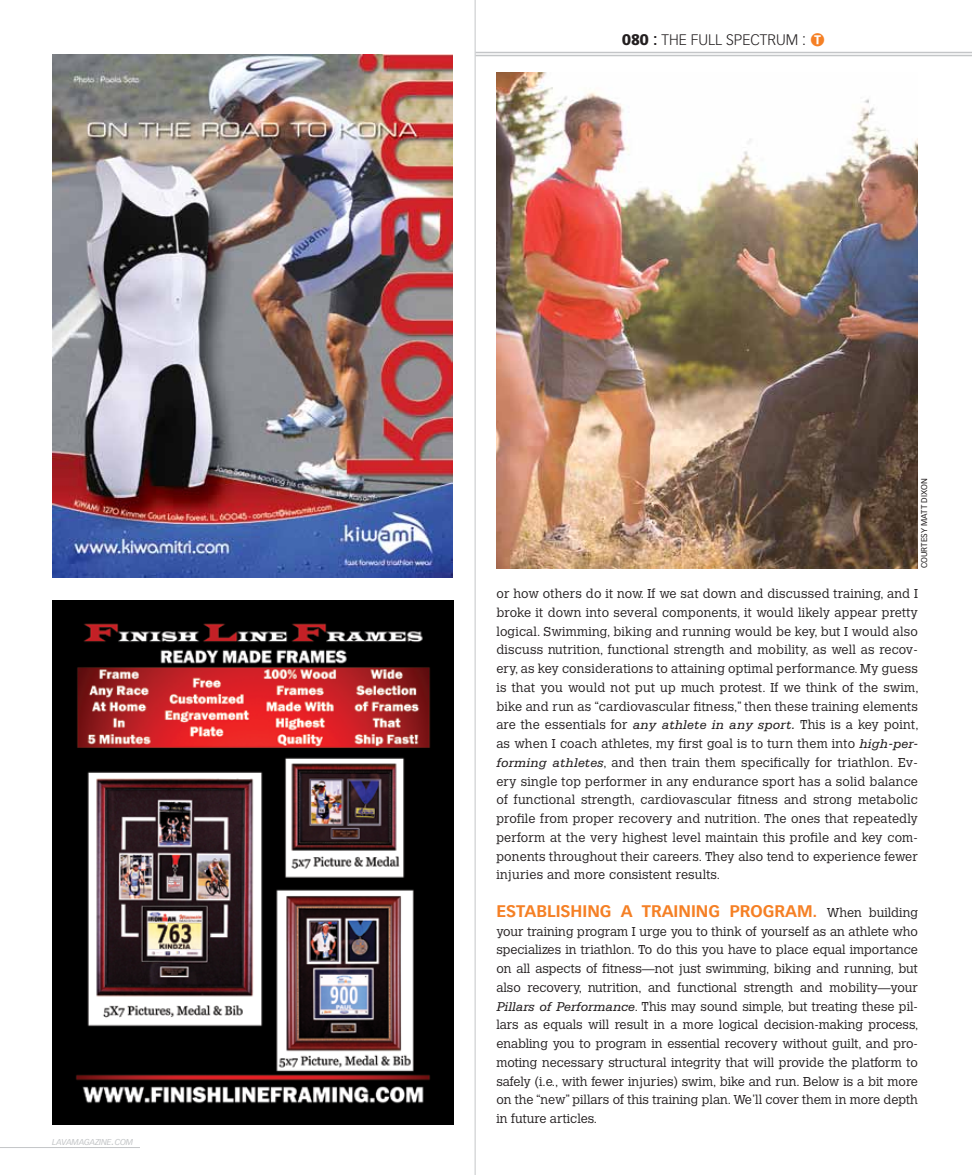
<style>
.page{position:relative;width:972px;height:1175px;background:#fff}
.page>*{position:absolute;margin:0;border:0;box-sizing:border-box;transform-origin:0 0}
.t1{font:700 16.5px "Vectora LH";color:#f58025}
.t2{font:300 15px "Vectora LH";color:#231f20}
.t3{font:300 12.75px/18.8px "Calvert";color:#231f20;text-align:justify}
.t4{font:italic 8.4px "Vectora LH";letter-spacing:-.015em;color:#c4c6c8}
.t5{font:8.25px "Vectora LH";color:#231f20}
.s1{font-size:12px}
.s2{font-weight:900}
.s3{font-weight:700}
.s4{font-family:"Bundesbahn Pi One";font-weight:400;color:#f58025}
.s5{font-family:"Serifa";font-weight:400;font-style:italic;font-size:13.5px}
.s6{font-family:"Calvert";font-weight:300;font-size:12.75px;color:#231f20}
</style>
<div class="page">
<hr style="left:475px;top:55px;width:497px;height:1px;background:#c4c6c8">
<hr style="left:475px;top:52px;width:497px;height:1px;background:#c4c6c8">
<hr style="left:0;top:1147px;width:140px;height:1px;background:#c4c6c8">
<hr style="left:475px;top:0;width:1px;height:1174px;background:#c4c6c8">
<img style="left:496px;top:72px;width:422px;height:496px">
<img style="left:53px;top:54px;width:399px;height:523px">
<img style="left:52px;top:600px;width:401px;height:524px">
<p class="t4" style="left:52px;top:1137px;width:82px">LAVAMAGAZINE<span class="s1">.</span>COM</p>
<p class="t2" style="left:622px;top:31px;width:205px"><span class="s2">080</span> <span class="s3">:</span> THE FULL SPECTRUM : <span class="s4">T</span></p>
<p class="t5" style="left:919px;top:568px;width:91px;rotate:-90deg">courtesy matt dixon</p>
<p class="t3" style="left:496px;top:584px;width:424px">or how others do it now. If we sat down and discussed training, and I broke it down into several components, it would likely appear pretty logical. Swimming, biking and running would be key, but I would also discuss nutrition, functional strength and mobility, as well as recov&shy;ery, as key considerations to attaining optimal performance. My guess is that you would not put up much protest. If we think of the swim, bike and run as “cardiovascular fitness,” then these training elements are the essentials for <span class="s5">any athlete in any sport.</span> This is a key point, as when I coach athletes, my first goal is to turn them into <span class="s5">high-per&shy;forming athletes</span>, and then train them specifically for triathlon. Ev&shy;ery single top performer in any endurance sport has a solid balance of functional strength, cardiovascular fitness and strong metabolic profile from proper recovery and nutrition. The ones that repeatedly perform at the very highest level maintain this profile and key com&shy;ponents throughout their careers. They also tend to experience fewer injuries and more consistent results.</p>
<p class="t1" style="left:496px;top:901px;width:423px">ESTABLISHING A TRAINING PROGRAM. <span class="s6">When building</span></p>
<p class="t3" style="left:496px;top:922px;width:424px">your training program I urge you to think of yourself as an athlete who specializes in triathlon. To do this you have to place equal importance on all aspects of fitness—not just swimming, biking and running, but also recovery, nutrition, and functional strength and mobility—your <span class="s5">Pillars of Performance</span>. This may sound simple, but treating these pil&shy;lars as equals will result in a more logical decision-making process, enabling you to program in essential recovery without guilt, and pro&shy;moting necessary structural integrity that will provide the platform to safely (i.e., with fewer injuries) swim, bike and run. Below is a bit more on the “new” pillars of this training plan. We’ll cover them in more depth in future articles.</p>
</div>
